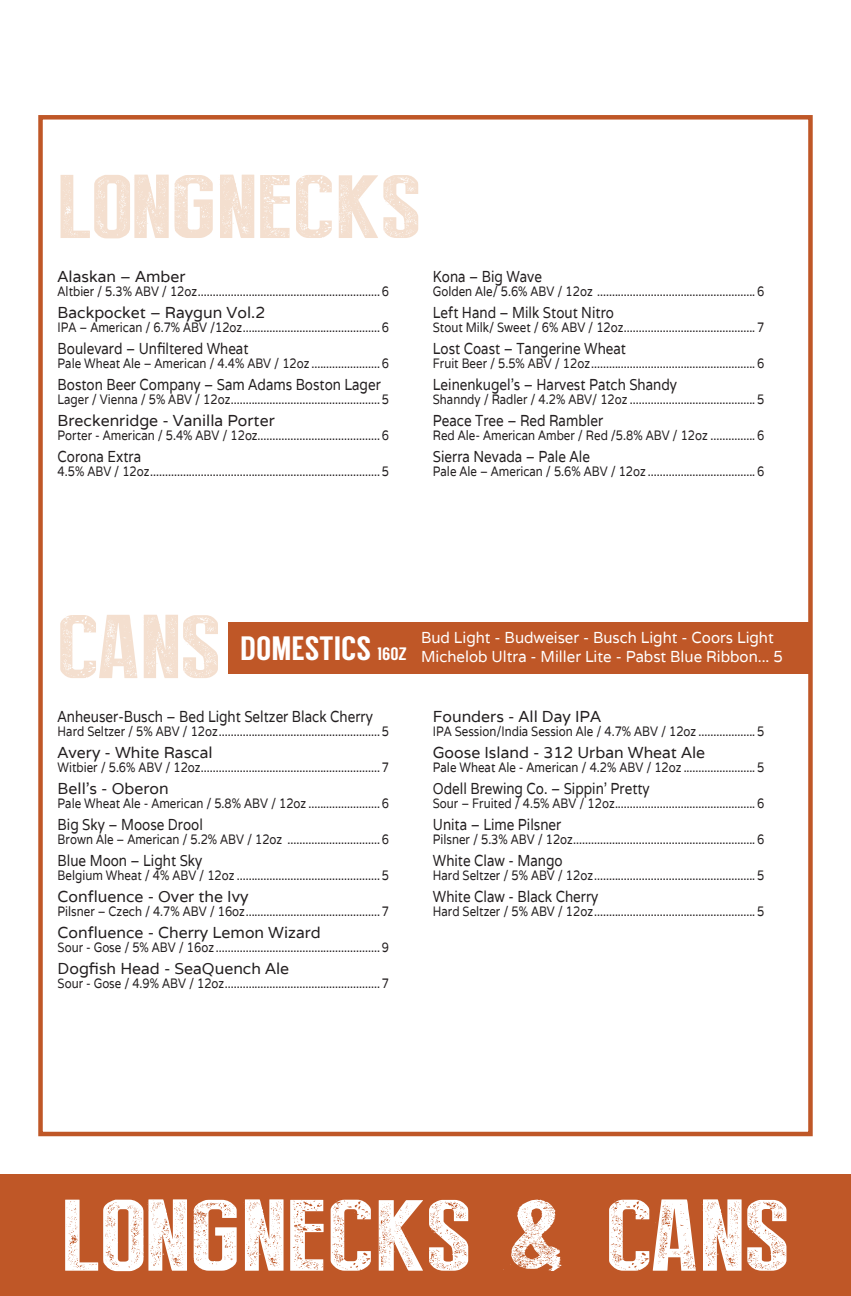
<style>
.page{position:relative;width:851px;height:1296px;background:#fff}
.page>*{position:absolute;margin:0;border:0;box-sizing:border-box;transform-origin:0 0}
.t1{font:101.25px "Press Style";color:#fff;scale:1.5 1}
.t2{font:90px "Press Style";color:#f4dfcf;scale:1.5 1}
.t3{font:33.75px "Langdon";color:#fff}
.t4{font:15.75px "Varela";color:#231f20;scale:.85 1}
.t5{font:15.75px "Varela";color:#231f20}
.t6{font:15.75px/18.9px "Varela";color:#fff;scale:.95 1}
.t7{font:13.5px "Varela";color:#231f20;scale:.85 1}
.s1{font-size:18px}
</style>
<div class="page">
<div style="left:228px;top:623px;width:582px;height:51px;background:#bf5727"></div>
<div style="left:0;top:1174px;width:850px;height:122px;background:#bf5727"></div>
<div style="left:38px;top:115px;width:774px;height:1021px;border:4px solid #bf5727"></div>
<h2 class="t2" style="left:58px;top:161px;width:243px">LONGNECKS</h2>
<p class="t5" style="left:58px;top:266px;width:129px">Alaskan – Amber</p>
<p class="t7" style="left:58px;top:282px;width:391px">Altbier / 5.3% ABV / 12oz .............................................................6</p>
<p class="t5" style="left:58px;top:302px;width:209px">Backpocket – Raygun Vol.2</p>
<p class="t7" style="left:58px;top:318px;width:391px">IPA – American / 6.7% ABV /12oz ..............................................6</p>
<p class="t4" style="left:58px;top:338px;width:226px">Boulevard – Unfiltered Wheat</p>
<p class="t7" style="left:58px;top:354px;width:391px">Pale Wheat Ale – American / 4.4% ABV / 12oz .......................6</p>
<p class="t4" style="left:58px;top:374px;width:382px">Boston Beer Company – Sam Adams Boston Lager</p>
<p class="t7" style="left:58px;top:390px;width:391px">Lager / Vienna / 5% ABV / 12oz ..................................................5</p>
<p class="t5" style="left:58px;top:410px;width:219px">Breckenridge - Vanilla Porter</p>
<p class="t7" style="left:58px;top:426px;width:391px">Porter - American / 5.4% ABV / 12oz......................................... 6</p>
<p class="t4" style="left:58px;top:446px;width:100px">Corona Extra</p>
<p class="t7" style="left:58px;top:462px;width:391px">4.5% ABV / 12oz .............................................................................5</p>
<p class="t4" style="left:433px;top:266px;width:130px">Kona – Big Wave</p>
<p class="t7" style="left:433px;top:282px;width:391px">Golden Ale/ 5.6% ABV / 12oz .....................................................6</p>
<p class="t4" style="left:433px;top:302px;width:214px">Left Hand – Milk Stout Nitro</p>
<p class="t7" style="left:433px;top:318px;width:391px">Stout Milk/ Sweet / 6% ABV / 12oz ............................................7</p>
<p class="t4" style="left:433px;top:338px;width:229px">Lost Coast – Tangerine Wheat</p>
<p class="t7" style="left:433px;top:354px;width:391px">Fruit Beer / 5.5% ABV / 12oz .......................................................6</p>
<p class="t4" style="left:433px;top:374px;width:288px">Leinenkugel’s – Harvest Patch Shandy</p>
<p class="t7" style="left:433px;top:390px;width:391px">Shanndy / Radler / 4.2% ABV/ 12oz ..........................................5</p>
<p class="t4" style="left:433px;top:410px;width:202px">Peace Tree – Red Rambler</p>
<p class="t7" style="left:433px;top:426px;width:391px">Red Ale- American Amber / Red /5.8% ABV / 12oz ...............6</p>
<p class="t4" style="left:433px;top:446px;width:186px">Sierra Nevada – Pale Ale</p>
<p class="t7" style="left:433px;top:462px;width:391px">Pale Ale – American / 5.6% ABV / 12oz ....................................6</p>
<h2 class="t2" style="left:58px;top:601px;width:110px">CANS</h2>
<h3 class="t3" style="left:240px;top:628px;width:168px">DOMESTICS <span class="s1">16OZ</span></h3>
<p class="t4" style="left:58px;top:706px;width:372px">Anheuser-Busch – Bed Light Seltzer Black Cherry</p>
<p class="t7" style="left:58px;top:722px;width:391px">Hard Seltzer / 5% ABV / 12oz ......................................................5</p>
<p class="t5" style="left:58px;top:742px;width:156px">Avery - White Rascal</p>
<p class="t7" style="left:58px;top:758px;width:391px">Witbier / 5.6% ABV / 12oz ............................................................7</p>
<p class="t5" style="left:58px;top:778px;width:113px">Bell’s - Oberon</p>
<p class="t7" style="left:58px;top:794px;width:391px">Pale Wheat Ale - American / 5.8% ABV / 12oz ........................6</p>
<p class="t4" style="left:58px;top:814px;width:172px">Big Sky – Moose Drool</p>
<p class="t7" style="left:58px;top:830px;width:391px">Brown Ale – American / 5.2% ABV / 12oz ...............................6</p>
<p class="t4" style="left:58px;top:850px;width:172px">Blue Moon – Light Sky</p>
<p class="t7" style="left:58px;top:866px;width:391px">Belgium Wheat / 4% ABV / 12oz ................................................5</p>
<p class="t5" style="left:58px;top:886px;width:192px">Confluence - Over the Ivy</p>
<p class="t7" style="left:58px;top:902px;width:391px">Pilsner – Czech / 4.7% ABV / 16oz .............................................7</p>
<p class="t5" style="left:58px;top:922px;width:265px">Confluence - Cherry Lemon Wizard</p>
<p class="t7" style="left:58px;top:938px;width:391px">Sour - Gose / 5% ABV / 16oz .......................................................9</p>
<p class="t5" style="left:58px;top:958px;width:233px">Dogfish Head - SeaQuench Ale</p>
<p class="t7" style="left:58px;top:974px;width:391px">Sour - Gose / 4.9% ABV / 12oz ....................................................7</p>
<p class="t6" style="left:421px;top:628px;width:382px">Bud Light - Budweiser - Busch Light - Coors Light<br>Michelob Ultra - Miller Lite - Pabst Blue Ribbon... 5</p>
<p class="t5" style="left:433px;top:706px;width:170px">Founders - All Day IPA</p>
<p class="t7" style="left:433px;top:722px;width:391px">IPA Session/India Session Ale / 4.7% ABV / 12oz ................... 5</p>
<p class="t5" style="left:433px;top:742px;width:274px">Goose Island - 312 Urban Wheat Ale</p>
<p class="t7" style="left:433px;top:758px;width:391px">Pale Wheat Ale - American / 4.2% ABV / 12oz ........................5</p>
<p class="t4" style="left:433px;top:778px;width:256px">Odell Brewing Co. – Sippin’ Pretty</p>
<p class="t7" style="left:433px;top:794px;width:391px">Sour – Fruited / 4.5% ABV / 12oz ...............................................6</p>
<p class="t4" style="left:433px;top:814px;width:152px">Unita – Lime Pilsner</p>
<p class="t7" style="left:433px;top:830px;width:391px">Pilsner / 5.3% ABV / 12oz .............................................................6</p>
<p class="t4" style="left:433px;top:850px;width:154px">White Claw - Mango</p>
<p class="t7" style="left:433px;top:866px;width:391px">Hard Seltzer / 5% ABV / 12oz ......................................................5</p>
<p class="t4" style="left:433px;top:886px;width:196px">White Claw - Black Cherry</p>
<p class="t7" style="left:433px;top:902px;width:391px">Hard Seltzer / 5% ABV / 12oz ......................................................5</p>
<h1 class="t1" style="left:62px;top:1184px;width:486px">LONGNECKS &amp; CANS</h1>
</div>
